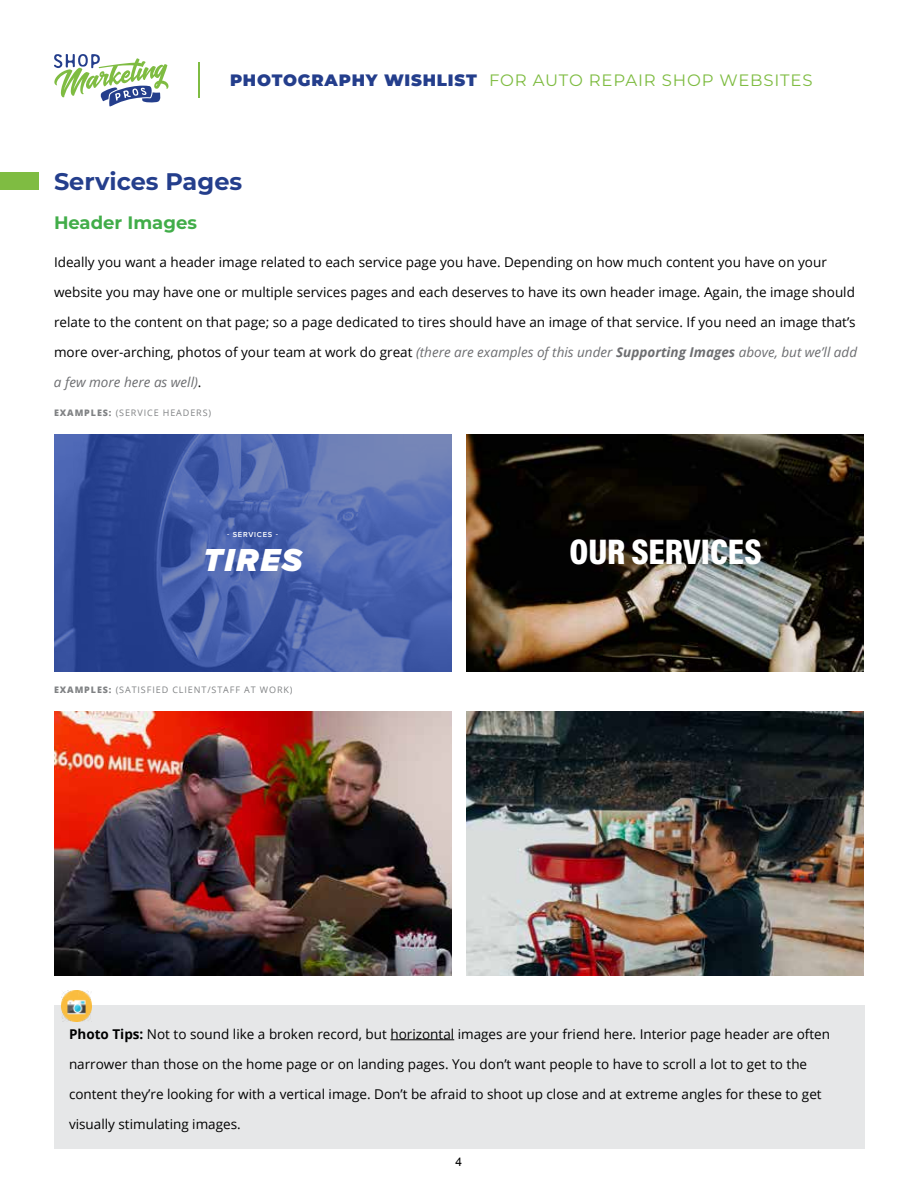
<style>
.page{position:relative;width:918px;height:1188px;background:#fff}
.page>*{position:absolute;margin:0;border:0;box-sizing:border-box;transform-origin:0 0}
.t1{font:36px "Acumin Variable Concept";color:#fff}
.t2{font:italic 900 33px "Proxima Nova";letter-spacing:.05em;color:#fff}
.t3{font:700 24px "Montserrat";color:#243e8c}
.t4{font:700 18px "Montserrat";color:#41ad49}
.t5{font:16.5px "Montserrat";letter-spacing:.05em;color:#7fbc42}
.t6{font:13.5px "Open Sans";color:#000}
.t7{font:italic 13.5px "Open Sans";color:#6d6e71}
.t8{font:12px "Arial";color:#000}
.t9{font:9px "Open Sans";letter-spacing:.1em;color:#808284}
.t10{font:600 7.5px "Proxima Nova";letter-spacing:.1em;color:#fff}
.s1{font-weight:900;color:#243e8c}
.s2{font-style:italic;color:#6d6e71}
.s3{font-weight:700;font-style:italic;color:#6d6e71}
.s4{font-style:normal;color:#000}
.s5{font-weight:800}
.s6{font-weight:700}
</style>
<div class="page">
<svg style="left:54px;top:54px;width:115px;height:53px"></svg>
<hr style="left:198px;top:63px;width:2px;height:35px;background:#7fbc42">
<div style="left:0;top:173px;width:39px;height:17px;background:#7fbc42"></div>
<img style="left:54px;top:434px;width:397px;height:237px">
<img style="left:467px;top:434px;width:397px;height:237px">
<img style="left:54px;top:711px;width:397px;height:265px">
<img style="left:467px;top:711px;width:397px;height:265px">
<div style="left:54px;top:1006px;width:810px;height:143px;background:#e6e7e8"></div>
<hr style="left:390px;top:1039px;width:64px;height:1px;background:#000">
<img style="left:61px;top:991px;width:31px;height:30px">
<p class="t5" style="left:230px;top:71px;width:584px"><span class="s1">PHOTOGRAPHY WISHLIST</span> FOR AUTO REPAIR SHOP WEBSITES</p>
<h3 class="t3" style="left:54px;top:171px;width:190px">Services Pages</h3>
<h3 class="t4" style="left:54px;top:215px;width:144px">Header Images</h3>
<p class="t6" style="left:54px;top:257px;width:774px">Ideally you want a header image related to each service page you have. Depending on how much content you have on your</p>
<p class="t6" style="left:54px;top:287px;width:803px">website you may have one or multiple services pages and each deserves to have its own header image. Again, the image should</p>
<p class="t6" style="left:54px;top:317px;width:803px">relate to the content on that page; so a page dedicated to tires should have an image of that service. If you need an image that’s</p>
<p class="t6" style="left:54px;top:347px;width:805px">more over-arching, photos of your team at work do great <span class="s2">(there are examples of this under</span> <span class="s3">Supporting Images</span> <span class="s2">above, but we’ll add</span></p>
<p class="t7" style="left:54px;top:377px;width:149px">a few more here as well)<span class="s4">.</span></p>
<p class="t9" style="left:54px;top:409px;width:159px"><span class="s5">EXAMPLES:</span> (SERVICE HEADERS)</p>
<p class="t10" style="left:227px;top:531px;width:52px">- SERVICES -</p>
<h2 class="t2" style="left:203px;top:546px;width:100px">TIRES</h2>
<h1 class="t1" style="left:569px;top:531px;width:194px">OUR SERVICES</h1>
<p class="t9" style="left:54px;top:686px;width:240px"><span class="s5">EXAMPLES:</span> (SATISFIED CLIENT/STAFF AT WORK)</p>
<p class="t6" style="left:69px;top:1028px;width:763px"><span class="s6">Photo Tips:</span> Not to sound like a broken record, but horizontal images are your friend here. Interior page header are often</p>
<p class="t6" style="left:69px;top:1058px;width:740px">narrower than those on the home page or on landing pages. You don’t want people to have to scroll a lot to get to the</p>
<p class="t6" style="left:69px;top:1088px;width:754px">content they’re looking for with a vertical image. Don’t be afraid to shoot up close and at extreme angles for these to get</p>
<p class="t6" style="left:69px;top:1118px;width:173px">visually stimulating images.</p>
<p class="t8" style="left:456px;top:1155px;width:8px">4</p>
</div>
